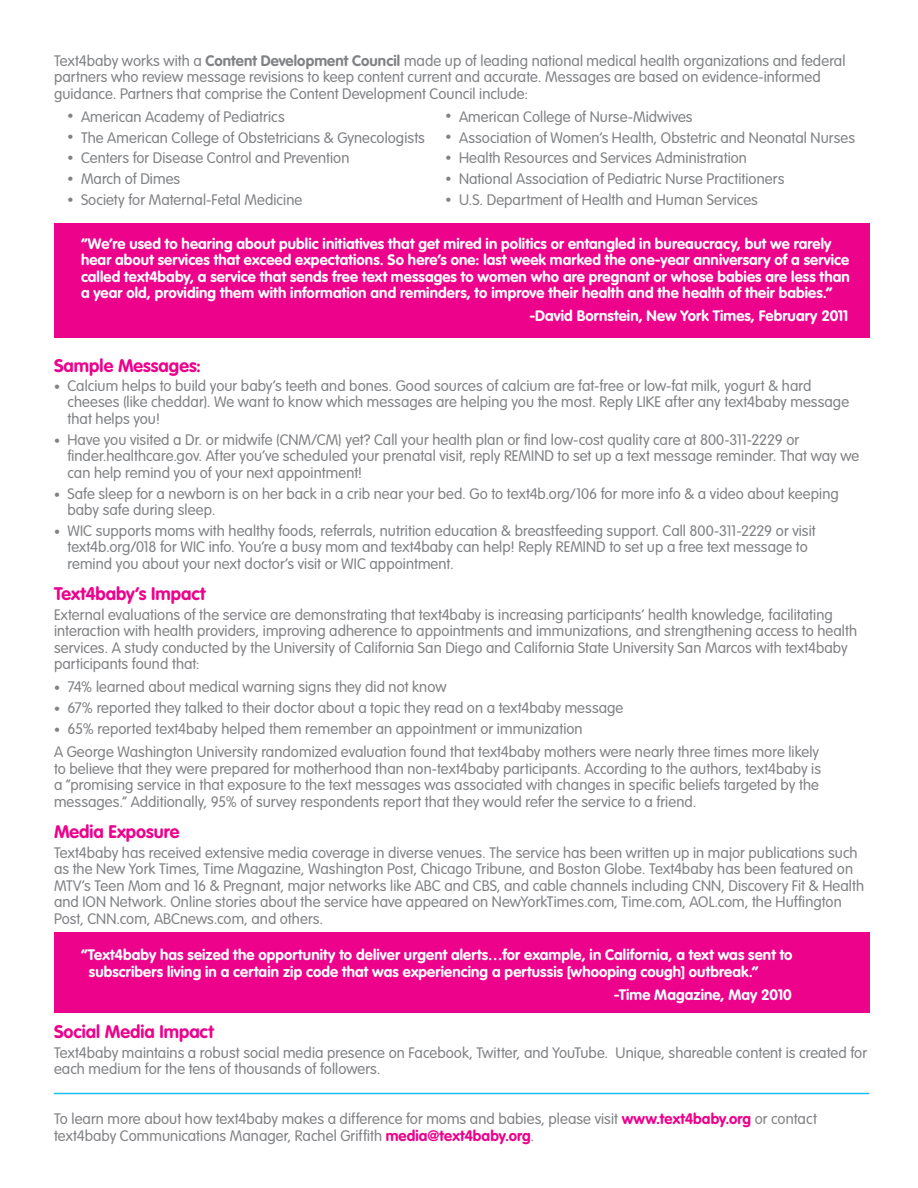
<style>
.page{position:relative;width:918px;height:1188px;background:#fff}
.page>*{position:absolute;margin:0;border:0;box-sizing:border-box;transform-origin:0 0}
.t1{font:700 18px "VAG Rounded Std";color:#ed028c}
.t2{font:300 15px/16.5px "VAG Rounded Std";letter-spacing:.005em;color:#808285}
.t3{font:700 15px/16.5px "VAG Rounded Std";letter-spacing:.005em;color:#fff}
.s1{font-weight:700}
.s2{font-size:12px}
.s3{font-weight:700;color:#ed028c}
</style>
<div class="page">
<div style="left:54px;top:932px;width:815px;height:81px;background:#ed028c"></div>
<div style="left:54px;top:223px;width:815px;height:114px;background:#ed028c"></div>
<hr style="left:54px;top:1093px;width:815px;height:1px;background:#15c0f2">
<p class="t2" style="left:54px;top:53px;width:793px">Text4baby works with a <span class="s1">Content Development Council</span> made up of leading national medical health organizations and federal partners who review message revisions to keep content current and accurate. Messages are based on evidence-informed guidance. Partners that comprise the Content Development Council include:</p>
<p class="t2" style="left:68px;top:109px;width:219px"><span class="s2">•</span> American Academy of Pediatrics</p>
<p class="t2" style="left:446px;top:109px;width:249px"><span class="s2">•</span> American College of Nurse-Midwives</p>
<p class="t2" style="left:68px;top:130px;width:359px"><span class="s2">•</span> The American College of Obstetricians &amp; Gynecologists</p>
<p class="t2" style="left:446px;top:130px;width:411px"><span class="s2">•</span> Association of Women’s Health, Obstetric and Neonatal Nurses</p>
<p class="t2" style="left:68px;top:150px;width:284px"><span class="s2">•</span> Centers for Disease Control and Prevention</p>
<p class="t2" style="left:446px;top:150px;width:303px"><span class="s2">•</span> Health Resources and Services Administration</p>
<p class="t2" style="left:68px;top:171px;width:114px"><span class="s2">•</span> March of Dimes</p>
<p class="t2" style="left:446px;top:171px;width:340px"><span class="s2">•</span> National Association of Pediatric Nurse Practitioners</p>
<p class="t2" style="left:68px;top:192px;width:236px"><span class="s2">•</span> Society for Maternal-Fetal Medicine</p>
<p class="t2" style="left:446px;top:192px;width:314px"><span class="s2">•</span> U.S. Department of Health and Human Services</p>
<p class="t3" style="left:81px;top:236px;width:770px">“We’re used to hearing about public initiatives that get mired in politics or entangled in bureaucracy, but we rarely hear about services that exceed expectations. So here’s one: last week marked the one-year anniversary of a service called text4baby, a service that sends free text messages to women who are pregnant or whose babies are less than a year old, providing them with information and reminders, to improve their health and the health of their babies.”</p>
<p class="t3" style="left:529px;top:308px;width:321px">-David Bornstein, New York Times, February 2011</p>
<p class="t1" style="left:54px;top:355px;width:149px">Sample Messages:</p>
<p class="t2" style="left:68px;top:378px;width:783px;text-indent:-14px"><span class="s2">•</span> Calcium helps to build your baby’s teeth and bones. Good sources of calcium are fat-free or low-fat milk, yogurt &amp; hard cheeses (like cheddar). We want to know which messages are helping you the most. Reply LIKE after any text4baby message that helps you!</p>
<p class="t2" style="left:68px;top:432px;width:793px;text-indent:-14px"><span class="s2">•</span> Have you visited a Dr. or midwife (CNM/CM) yet? Call your health plan or find low-cost quality care at 800-311-2229 or finder.healthcare.gov. After you’ve scheduled your prenatal visit, reply REMIND to set up a text message reminder. That way we can help remind you of your next appointment!</p>
<p class="t2" style="left:68px;top:486px;width:773px;text-indent:-14px"><span class="s2">•</span> Safe sleep for a newborn is on her back in a crib near your bed. Go to text4b.org/106 for more info &amp; a video about keeping baby safe during sleep.</p>
<p class="t2" style="left:68px;top:523px;width:750px;text-indent:-14px"><span class="s2">•</span> WIC supports moms with healthy foods, referrals, nutrition education &amp; breastfeeding support. Call 800-311-2229 or visit text4b.org/018 for WIC info. You’re a busy mom and text4baby can help! Reply REMIND to set up a free text message to remind you about your next doctor’s visit or WIC appointment.</p>
<p class="t1" style="left:54px;top:583px;width:153px">Text4baby’s Impact</p>
<p class="t2" style="left:54px;top:607px;width:805px">External evaluations of the service are demonstrating that text4baby is increasing participants’ health knowledge, facilitating interaction with health providers, improving adherence to appointments and immunizations, and strengthening access to health services. A study conducted by the University of California San Diego and California State University San Marcos with text4baby participants found that:</p>
<p class="t2" style="left:54px;top:679px;width:394px"><span class="s2">•</span> 74% learned about medical warning signs they did not know</p>
<p class="t2" style="left:54px;top:700px;width:571px"><span class="s2">•</span> 67% reported they talked to their doctor about a topic they read on a text4baby message</p>
<p class="t2" style="left:54px;top:721px;width:530px"><span class="s2">•</span> 65% reported text4baby helped them remember an appointment or immunization</p>
<p class="t2" style="left:54px;top:744px;width:769px">A George Washington University randomized evaluation found that text4baby mothers were nearly three times more likely to believe that they were prepared for motherhood than non-text4baby participants. According to the authors, text4baby is a “promising service in that exposure to the text messages was associated with changes in specific beliefs targeted by the messages.” Additionally, 95% of survey respondents report that they would refer the service to a friend.</p>
<p class="t1" style="left:54px;top:821px;width:127px">Media Exposure</p>
<p class="t2" style="left:54px;top:845px;width:812px">Text4baby has received extensive media coverage in diverse venues. The service has been written up in major publications such as the New York Times, Time Magazine, Washington Post, Chicago Tribune, and Boston Globe. Text4baby has been featured on MTV’s Teen Mom and 16 &amp; Pregnant, major networks like ABC and CBS, and cable channels including CNN, Discovery Fit &amp; Health and ION Network. Online stories about the service have appeared on NewYorkTimes.com, Time.com, AOL.com, the Huffington Post, CNN.com, ABCnews.com, and others.</p>
<p class="t3" style="left:89px;top:947px;width:705px;text-indent:-8px">“Text4baby has seized the opportunity to deliver urgent alerts…for example, in California, a text was sent to subscribers living in a certain zip code that was experiencing a pertussis [whooping cough] outbreak.”</p>
<p class="t3" style="left:614px;top:987px;width:180px">-Time Magazine, May 2010</p>
<p class="t1" style="left:54px;top:1021px;width:161px">Social Media Impact</p>
<p class="t2" style="left:54px;top:1045px;width:815px">Text4baby maintains a robust social media presence on Facebook, Twitter, and YouTube. Unique, shareable content is created for each medium for the tens of thousands of followers.</p>
<p class="t2" style="left:54px;top:1111px;width:764px">To learn more about how text4baby makes a difference for moms and babies, please visit <span class="s3">www.text4baby.org</span> or contact text4baby Communications Manager, Rachel Griffith <span class="s3">media@text4baby.org</span>.</p>
</div>
